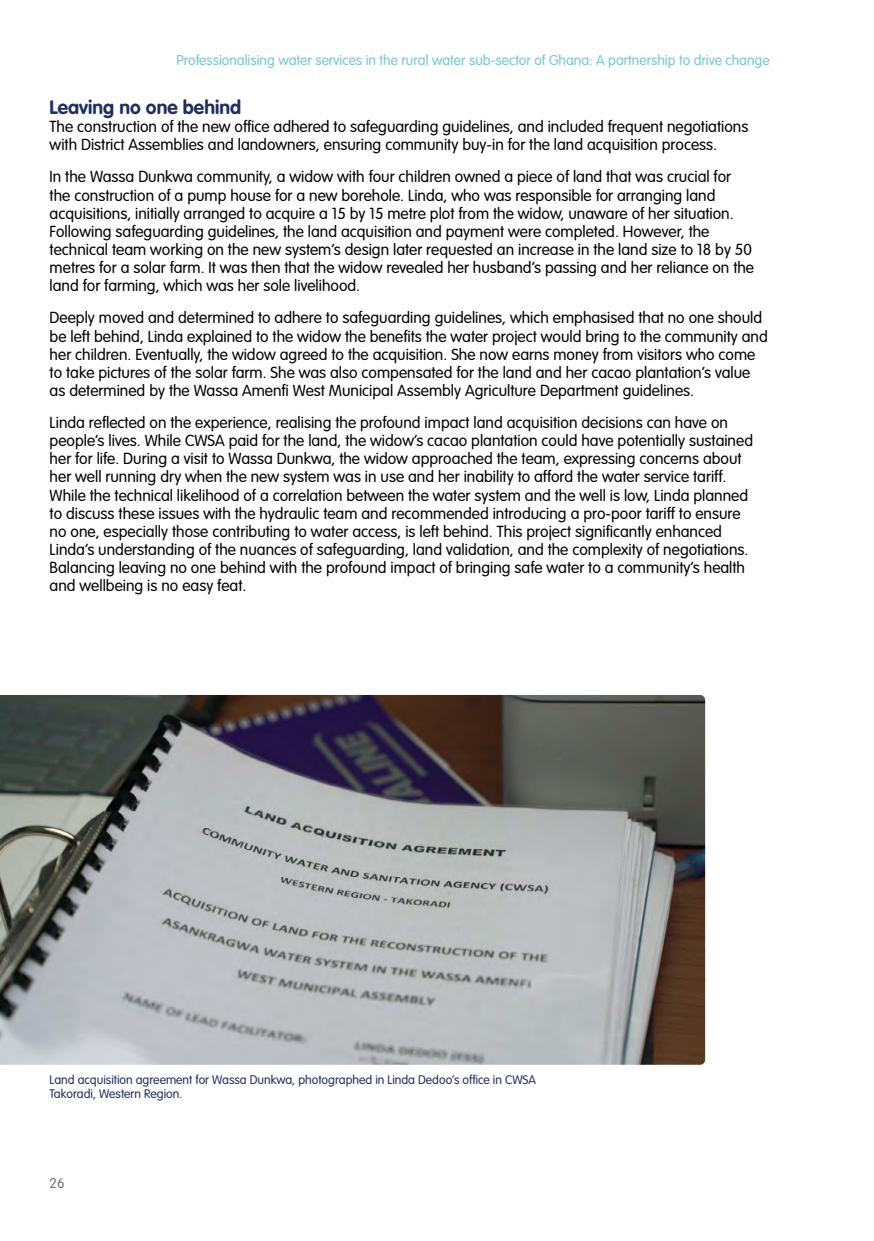
<style>
.page{position:relative;width:874px;height:1241px;background:#fff}
.page>*{position:absolute;margin:0;border:0;box-sizing:border-box;transform-origin:0 0}
.t1{font:700 19.25px "VAG Rounded Std";color:#212f5e}
.t2{font:300 15.75px/18px "VAG Rounded Std";color:#000}
.t3{font:300 14px "VAG Rounded Std";color:#79c5d1}
.t4{font:300 14px "VAG Rounded Std";color:#71777d}
.t5{font:300 12.25px/14.2px "VAG Rounded Std";color:#212f5e}
</style>
<div class="page">
<img style="left:0;top:695px;width:704px;height:369px">
<p class="t3" style="left:176px;top:52px;width:594px">Professionalising water services in the rural water sub-sector of Ghana: A partnership to drive change</p>
<p class="t1" style="left:50px;top:96px;width:193px">Leaving no one behind</p>
<p class="t2" style="left:50px;top:118px;width:699px">The construction of the new office adhered to safeguarding guidelines, and included frequent negotiations with District Assemblies and landowners, ensuring community buy-in for the land acquisition process.</p>
<p class="t2" style="left:50px;top:168px;width:705px">In the Wassa Dunkwa community, a widow with four children owned a piece of land that was crucial for the construction of a pump house for a new borehole. Linda, who was responsible for arranging land acquisitions, initially arranged to acquire a 15 by 15 metre plot from the widow, unaware of her situation.<br>Following safeguarding guidelines, the land acquisition and payment were completed. However, the technical team working on the new system’s design later requested an increase in the land size to 18 by 50 metres for a solar farm. It was then that the widow revealed her husband’s passing and her reliance on the land for farming, which was her sole livelihood.</p>
<p class="t2" style="left:50px;top:309px;width:719px">Deeply moved and determined to adhere to safeguarding guidelines, which emphasised that no one should be left behind, Linda explained to the widow the benefits the water project would bring to the community and her children. Eventually, the widow agreed to the acquisition. She now earns money from visitors who come to take pictures of the solar farm. She was also compensated for the land and her cacao plantation’s value as determined by the Wassa Amenfi West Municipal Assembly Agriculture Department guidelines.</p>
<p class="t2" style="left:50px;top:414px;width:704px">Linda reflected on the experience, realising the profound impact land acquisition decisions can have on people’s lives. While CWSA paid for the land, the widow’s cacao plantation could have potentially sustained her for life. During a visit to Wassa Dunkwa, the widow approached the team, expressing concerns about her well running dry when the new system was in use and her inability to afford the water service tariff.<br>While the technical likelihood of a correlation between the water system and the well is low, Linda planned to discuss these issues with the hydraulic team and recommended introducing a pro-poor tariff to ensure no one, especially those contributing to water access, is left behind. This project significantly enhanced Linda’s understanding of the nuances of safeguarding, land validation, and the complexity of negotiations.<br>Balancing leaving no one behind with the profound impact of bringing safe water to a community’s health and wellbeing is no easy feat.</p>
<p class="t5" style="left:50px;top:1072px;width:487px">Land acquisition agreement for Wassa Dunkwa, photographed in Linda Dedoo’s office in CWSA<br>Takoradi, Western Region.</p>
<p class="t4" style="left:50px;top:1174px;width:17px">26</p>
</div>
